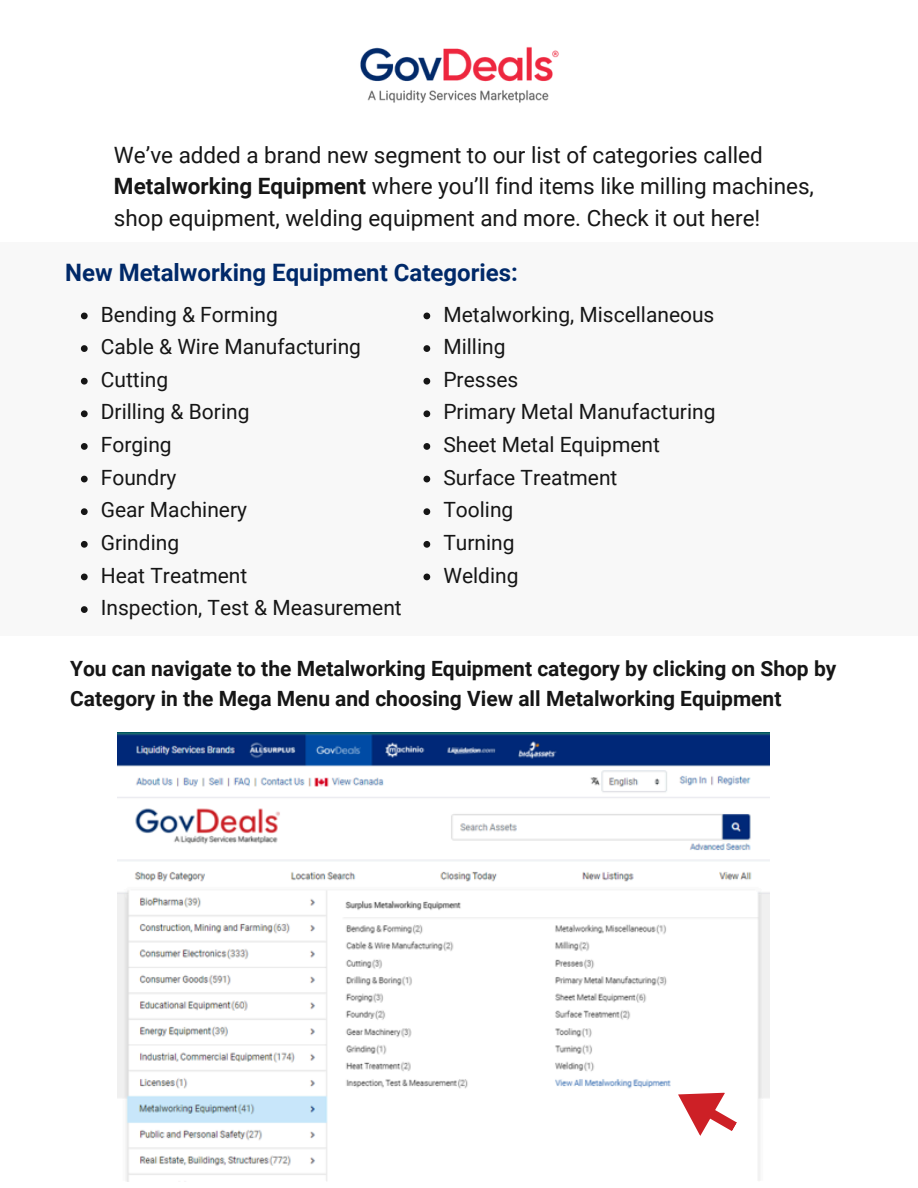
<style>
.page{position:relative;width:918px;height:1188px;background:#fff}
.page>*{position:absolute;margin:0;border:0;box-sizing:border-box;transform-origin:0 0}
.t1{font:700 24px "Roboto";color:#002969}
.t2{font:22.5px/31.5px "Roboto";color:#161616}
.t3{font:21px "Roboto";color:#161616}
.t4{font:700 21px/29.2px "Roboto";color:#161616}
.s1{font-weight:700}
</style>
<div class="page">
<div style="left:0;top:242px;width:918px;height:394px;background:#f8f8f8"></div>
<img style="left:118px;top:733px;width:651px;height:449px">
<svg style="left:678px;top:1093px;width:59px;height:43px"></svg>
<svg style="left:423px;top:313px;width:7px;height:6px"></svg>
<svg style="left:423px;top:345px;width:7px;height:7px"></svg>
<svg style="left:423px;top:378px;width:7px;height:7px"></svg>
<svg style="left:423px;top:410px;width:7px;height:7px"></svg>
<svg style="left:423px;top:443px;width:7px;height:7px"></svg>
<svg style="left:423px;top:476px;width:7px;height:6px"></svg>
<svg style="left:423px;top:508px;width:7px;height:7px"></svg>
<svg style="left:423px;top:541px;width:7px;height:7px"></svg>
<svg style="left:423px;top:574px;width:7px;height:6px"></svg>
<svg style="left:81px;top:313px;width:7px;height:6px"></svg>
<svg style="left:81px;top:345px;width:7px;height:7px"></svg>
<svg style="left:81px;top:378px;width:7px;height:7px"></svg>
<svg style="left:81px;top:410px;width:7px;height:7px"></svg>
<svg style="left:81px;top:443px;width:7px;height:7px"></svg>
<svg style="left:81px;top:476px;width:7px;height:6px"></svg>
<svg style="left:81px;top:508px;width:7px;height:7px"></svg>
<svg style="left:81px;top:541px;width:7px;height:7px"></svg>
<svg style="left:81px;top:574px;width:7px;height:6px"></svg>
<svg style="left:81px;top:606px;width:7px;height:7px"></svg>
<img style="left:360px;top:46px;width:199px;height:57px">
<p class="t2" style="left:114px;top:139px;width:702px">We’ve added a brand new segment to our list of categories called<br><span class="s1">Metalworking Equipment</span> where you’ll find items like milling machines, shop equipment, welding equipment and more. Check it out here!</p>
<h2 class="t1" style="left:65px;top:259px;width:454px">New Metalworking Equipment Categories:</h2>
<h1 class="t3" style="left:443px;top:302px;width:273px">Metalworking, Miscellaneous</h1>
<p class="t3" style="left:443px;top:335px;width:64px">Milling</p>
<p class="t3" style="left:443px;top:367px;width:77px">Presses</p>
<p class="t3" style="left:443px;top:400px;width:274px">Primary Metal Manufacturing</p>
<p class="t3" style="left:443px;top:433px;width:218px">Sheet Metal Equipment</p>
<p class="t3" style="left:443px;top:465px;width:176px">Surface Treatment</p>
<p class="t3" style="left:443px;top:498px;width:72px">Tooling</p>
<p class="t3" style="left:443px;top:530px;width:73px">Turning</p>
<p class="t3" style="left:443px;top:563px;width:77px">Welding</p>
<p class="t3" style="left:101px;top:302px;width:179px">Bending &amp; Forming</p>
<p class="t3" style="left:101px;top:335px;width:262px">Cable &amp; Wire Manufacturing</p>
<p class="t3" style="left:101px;top:367px;width:69px">Cutting</p>
<p class="t3" style="left:101px;top:400px;width:150px">Drilling &amp; Boring</p>
<p class="t3" style="left:101px;top:433px;width:72px">Forging</p>
<p class="t3" style="left:101px;top:465px;width:77px">Foundry</p>
<p class="t3" style="left:101px;top:498px;width:148px">Gear Machinery</p>
<p class="t3" style="left:101px;top:530px;width:80px">Grinding</p>
<p class="t3" style="left:101px;top:563px;width:148px">Heat Treatment</p>
<p class="t3" style="left:101px;top:596px;width:302px">Inspection, Test &amp; Measurement</p>
<p class="t4" style="left:70px;top:654px;width:768px">You can navigate to the Metalworking Equipment category by clicking on Shop by<br>Category in the Mega Menu and choosing View all Metalworking Equipment</p>
</div>
